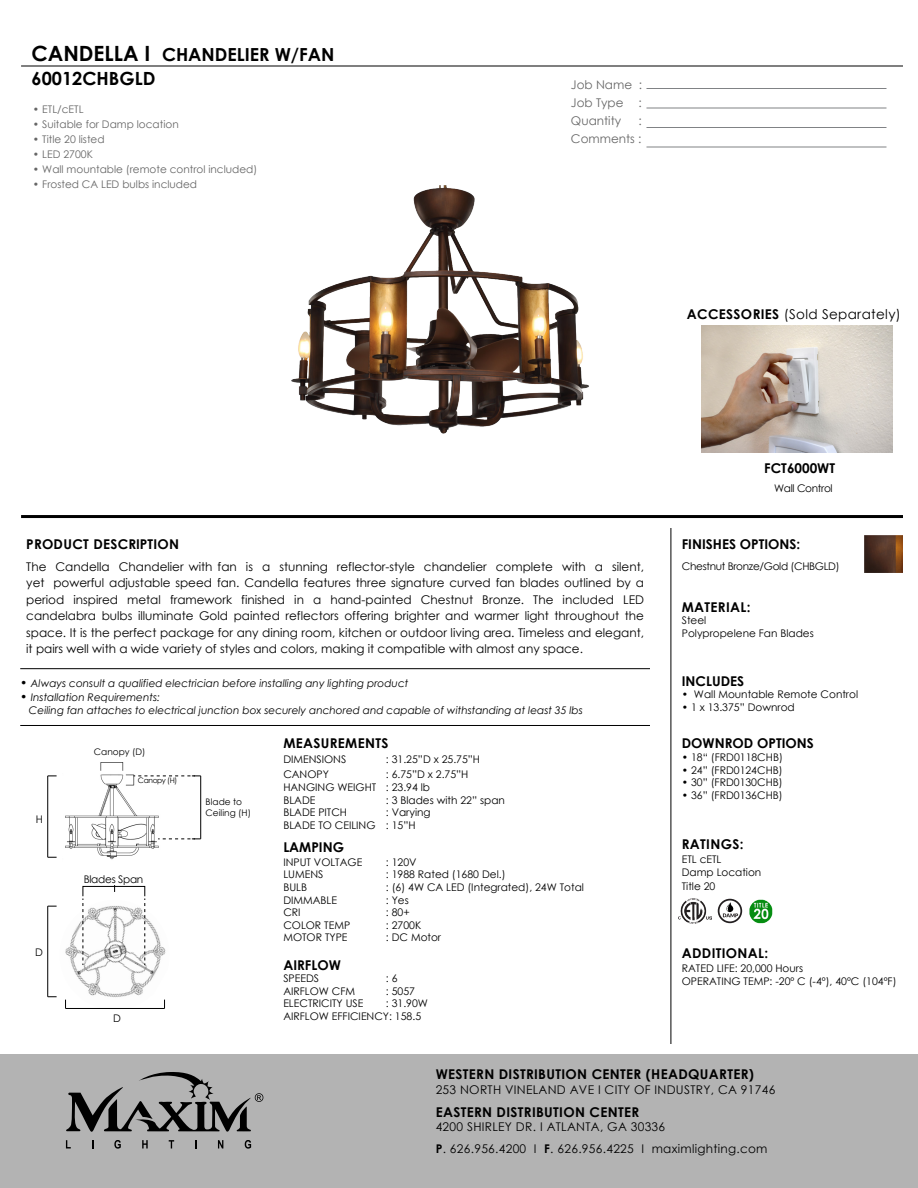
<style>
.page{position:relative;width:918px;height:1188px;background:#fff}
.page>*{position:absolute;margin:0;border:0;box-sizing:border-box;transform-origin:0 0}
.t1{font:700 18.15px "Century Gothic";color:#000}
.t2{font:700 18px "Century Gothic";color:#000}
.t3{font:700 13.5px "Century Gothic";letter-spacing:.025em;color:#000}
.t4{font:700 13.5px "Century Gothic";color:#000}
.t5{font:13.5px "Century Gothic";letter-spacing:.025em;color:#000}
.t6{font:12px/16.5px "Century Gothic";letter-spacing:.025em;color:#000}
.t7{font:12px/18px "Century Gothic";color:#666;text-align:justify}
.t8{font:10.5px/12.6px "Century Gothic";color:#000}
.t9{font:italic 10.5px/12.6px "Century Gothic";color:#000}
.t10{font:10.5px "Century Gothic";color:#666}
.t11{font:10.5px "Century Gothic";letter-spacing:-.03em;color:#000}
.t12{font:10.5px "Century Gothic";letter-spacing:-.025em;color:#000}
.t13{font:9px/10.8px "Century Gothic";color:#000}
.t14{font:7.5px "Century Gothic";letter-spacing:-.05em;color:#000}
.s1{font-size:21px}
.s2{font-weight:700}
.s3{font-style:normal;font-size:12px}
</style>
<div class="page">
<div style="left:0;top:1054px;width:918px;height:134px;background:#b3b3b3"></div>
<svg style="left:66px;top:1140px;width:5px;height:8px"></svg>
<svg style="left:114px;top:1140px;width:7px;height:9px"></svg>
<svg style="left:142px;top:1140px;width:6px;height:8px"></svg>
<svg style="left:169px;top:1140px;width:5px;height:8px"></svg>
<svg style="left:195px;top:1140px;width:2px;height:8px"></svg>
<svg style="left:218px;top:1140px;width:5px;height:8px"></svg>
<svg style="left:245px;top:1140px;width:6px;height:9px"></svg>
<svg style="left:66px;top:1072px;width:197px;height:60px"></svg>
<img style="left:65px;top:762px;width:98px;height:98px">
<img style="left:291px;top:185px;width:298px;height:249px">
<hr style="left:21px;top:66px;width:882px;height:1px;background:#000">
<hr style="left:646px;top:88px;width:240px;height:1px;background:#808285">
<hr style="left:646px;top:108px;width:240px;height:1px;background:#808285">
<hr style="left:646px;top:127px;width:240px;height:1px;background:#808285">
<hr style="left:646px;top:147px;width:240px;height:1px;background:#808285">
<svg style="left:718px;top:899px;width:24px;height:24px"></svg>
<img style="left:678px;top:898px;width:33px;height:25px">
<img style="left:749px;top:899px;width:24px;height:25px">
<hr style="left:21px;top:515px;width:882px;height:3px;background:#000">
<hr style="left:671px;top:528px;width:1px;height:516px;background:#000">
<img style="left:865px;top:535px;width:38px;height:38px">
<hr style="left:20px;top:668px;width:630px;height:1px;background:#000">
<hr style="left:20px;top:725px;width:630px;height:1px;background:#000">
<hr style="left:200px;top:776px;width:1px;height:63px;background:#000">
<div style="left:83px;top:886px;width:62px;height:10px;border:1px solid #000"></div>
<img style="left:65px;top:903px;width:101px;height:106px">
<hr style="left:47px;top:906px;width:1px;height:91px;background:#000">
<hr style="left:47px;top:776px;width:1px;height:81px;background:#000">
<hr style="left:66px;top:1008px;width:99px;height:1px;background:#000">
<svg style="left:145px;top:898px;width:1px;height:67px"></svg>
<svg style="left:83px;top:898px;width:1px;height:67px"></svg>
<svg style="left:134px;top:776px;width:67px;height:1px"></svg>
<svg style="left:158px;top:839px;width:43px;height:1px"></svg>
<img style="left:702px;top:326px;width:190px;height:127px">
<h2 class="t2" style="left:32px;top:41px;width:304px"><span class="s1">CANDELLA I</span> CHANDELIER W/FAN</h2>
<h1 class="t1" style="left:32px;top:65px;width:125px">60012CHBGLD</h1>
<p class="t10" style="left:33px;top:102px;width:52px">• ETL/cETL</p>
<p class="t10" style="left:33px;top:117px;width:147px">• Suitable for Damp location</p>
<p class="t10" style="left:33px;top:132px;width:73px">• Title 20 listed</p>
<p class="t10" style="left:33px;top:147px;width:61px">• LED 2700K</p>
<p class="t10" style="left:33px;top:162px;width:226px">• Wall mountable (remote control included)</p>
<p class="t10" style="left:33px;top:177px;width:166px">• Frosted CA LED bulbs included</p>
<p class="t7" style="left:571px;top:75px;width:73px">Job Name :<br>Job Type :<br>Quantity</p>
<p class="t7" style="left:571px;top:111px;width:72px;text-align:right">:<br>Comments :</p>
<p class="t5" style="left:687px;top:305px;width:216px"><span class="s2">ACCESSORIES</span> (Sold Separately)</p>
<p class="t3" style="left:26px;top:534px;width:155px">PRODUCT DESCRIPTION</p>
<p class="t6" style="left:26px;top:558px;width:619px;text-align:justify">The Candella Chandelier with fan is a stunning reflector-style chandelier complete with a silent, yet powerful adjustable speed fan. Candella features three signature curved fan blades outlined by a period inspired metal framework finished in a hand-painted Chestnut Bronze. The included LED candelabra bulbs illuminate Gold painted reflectors offering brighter and warmer light throughout the space. It is the perfect package for any dining room, kitchen or outdoor living area. Timeless and elegant, it pairs well with a wide variety of styles and colors, making it compatible with almost any space.</p>
<p class="t9" style="left:20px;top:677px;width:390px"><span class="s3">•</span> Always consult a qualified electrician before installing any lighting product</p>
<p class="t9" style="left:29px;top:691px;width:555px;text-indent:-9px"><span class="s3">•</span> Installation Requirements:<br>Ceiling fan attaches to electrical junction box securely anchored and capable of withstanding at least 35 lbs</p>
<p class="t8" style="left:36px;top:813px;width:9px">H</p>
<p class="t8" style="left:35px;top:945px;width:9px">D</p>
<p class="t13" style="left:94px;top:747px;width:53px">Canopy (D)</p>
<p class="t14" style="left:138px;top:775px;width:41px">Canopy (H)</p>
<p class="t12" style="left:84px;top:872px;width:61px">Blades Span</p>
<p class="t13" style="left:206px;top:797px;width:47px">Blade to<br>Ceiling (H)</p>
<p class="t8" style="left:113px;top:1012px;width:9px">D</p>
<p class="t3" style="left:283px;top:733px;width:107px">MEASUREMENTS</p>
<p class="t8" style="left:283px;top:753px;width:64px">DIMENSIONS</p>
<p class="t8" style="left:386px;top:753px;width:96px">: 31.25”D x 25.75”H</p>
<p class="t8" style="left:283px;top:768px;width:47px">CANOPY</p>
<p class="t8" style="left:283px;top:768px;width:187px;text-indent:103px">: 6.75”D x 2.75”H<br>HANGING WEIGHT : 23.94 lb<br>BLADE</p>
<p class="t8" style="left:386px;top:793px;width:120px">: 3 Blades with 22” span</p>
<p class="t8" style="left:283px;top:806px;width:149px;text-indent:103px">: Varying<br>BLADE TO CEILING : 15”H</p>
<p class="t8" style="left:283px;top:806px;width:65px">BLADE PITCH</p>
<p class="t4" style="left:283px;top:837px;width:62px">LAMPING</p>
<p class="t8" style="left:283px;top:856px;width:80px">INPUT VOLTAGE</p>
<p class="t8" style="left:386px;top:856px;width:32px">: 120V</p>
<p class="t8" style="left:283px;top:868px;width:42px">LUMENS</p>
<p class="t8" style="left:386px;top:868px;width:121px">: 1988 Rated (1680 Del.)</p>
<p class="t8" style="left:283px;top:881px;width:25px">BULB</p>
<p class="t8" style="left:386px;top:881px;width:200px">: (6) 4W CA LED (Integrated), 24W Total</p>
<p class="t8" style="left:283px;top:893px;width:55px">DIMMABLE</p>
<p class="t8" style="left:386px;top:893px;width:24px">: Yes</p>
<p class="t8" style="left:283px;top:906px;width:19px">CRI</p>
<p class="t8" style="left:386px;top:906px;width:25px">: 80+</p>
<p class="t8" style="left:283px;top:919px;width:68px">COLOR TEMP</p>
<p class="t8" style="left:386px;top:919px;width:37px">: 2700K</p>
<p class="t8" style="left:283px;top:931px;width:66px">MOTOR TYPE</p>
<p class="t8" style="left:386px;top:931px;width:57px">: DC Motor</p>
<p class="t4" style="left:283px;top:954px;width:59px">AIRFLOW</p>
<p class="t8" style="left:283px;top:972px;width:37px">SPEEDS</p>
<p class="t8" style="left:386px;top:972px;width:13px">: 6</p>
<p class="t8" style="left:283px;top:984px;width:73px">AIRFLOW CFM</p>
<p class="t8" style="left:386px;top:984px;width:31px">: 5057</p>
<p class="t8" style="left:283px;top:997px;width:82px">ELECTRICITY USE</p>
<p class="t8" style="left:283px;top:997px;width:146px;text-indent:103px">: 31.90W<br>AIRFLOW EFFICIENCY: 158.5</p>
<p class="t4" style="left:764px;top:458px;width:72px">FCT6000WT</p>
<p class="t11" style="left:774px;top:481px;width:60px">Wall Control</p>
<p class="t4" style="left:682px;top:534px;width:120px">FINISHES OPTIONS:</p>
<p class="t11" style="left:682px;top:559px;width:159px">Chestnut Bronze/Gold (CHBGLD)</p>
<p class="t3" style="left:682px;top:597px;width:70px">MATERIAL:</p>
<p class="t8" style="left:682px;top:614px;width:134px">Steel<br>Polypropelene Fan Blades</p>
<p class="t4" style="left:682px;top:671px;width:64px">INCLUDES</p>
<p class="t8" style="left:682px;top:688px;width:178px">• Wall Mountable Remote Control</p>
<p class="t8" style="left:682px;top:701px;width:114px">• 1 x 13.375” Downrod</p>
<p class="t4" style="left:682px;top:733px;width:134px">DOWNROD OPTIONS</p>
<p class="t8" style="left:682px;top:751px;width:103px">• 18“ (FRD0118CHB)</p>
<p class="t8" style="left:682px;top:763px;width:102px">• 24” (FRD0124CHB)</p>
<p class="t8" style="left:682px;top:776px;width:102px">• 30” (FRD0130CHB)</p>
<p class="t8" style="left:682px;top:789px;width:102px">• 36” (FRD0136CHB)</p>
<p class="t3" style="left:682px;top:834px;width:63px">RATINGS:</p>
<p class="t8" style="left:682px;top:852px;width:81px;line-height:13.5px">ETL cETL<br>Damp Location<br>Title 20</p>
<p class="t3" style="left:682px;top:943px;width:88px">ADDITIONAL:</p>
<p class="t8" style="left:682px;top:961px;width:216px;line-height:13.5px">RATED LIFE: 20,000 Hours<br>OPERATING TEMP: -20º C (-4º), 40ºC (104ºF)</p>
<p class="t3" style="left:436px;top:1064px;width:320px">WESTERN DISTRIBUTION CENTER (HEADQUARTER)</p>
<p class="t6" style="left:436px;top:1081px;width:341px">253 NORTH VINELAND AVE I CITY OF INDUSTRY, CA 91746</p>
<p class="t3" style="left:436px;top:1102px;width:205px">EASTERN DISTRIBUTION CENTER</p>
<p class="t6" style="left:436px;top:1116px;width:333px;line-height:21.5px">4200 SHIRLEY DR. I ATLANTA, GA 30336<br><span class="s2">P</span>. 626.956.4200 I <span class="s2">F</span>. 626.956.4225 I maximlighting.com</p>
</div>
